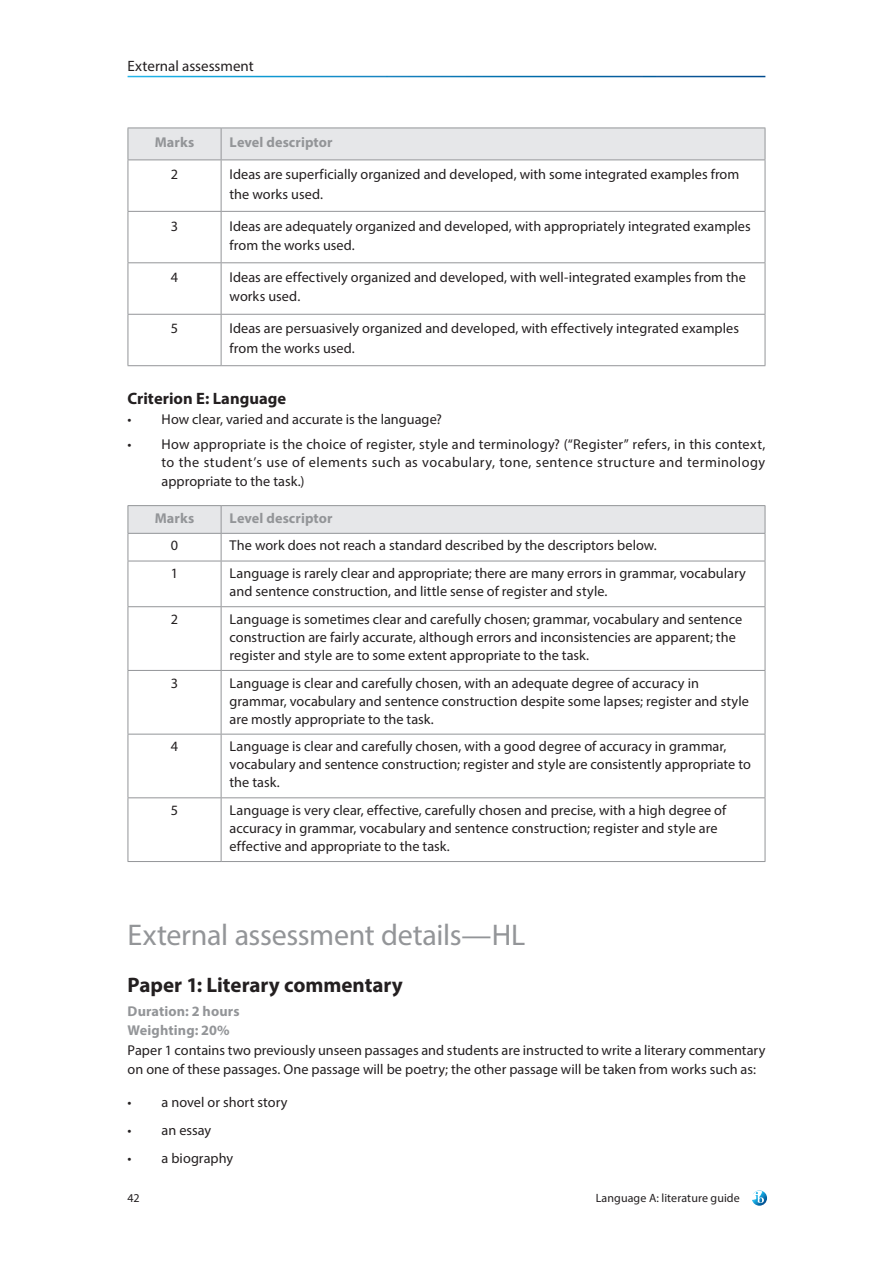
<style>
.page{position:relative;width:893px;height:1263px;background:#fff}
.page>*{position:absolute;margin:0;border:0;box-sizing:border-box;transform-origin:0 0}
.t1{font:30px "Myriad Pro";letter-spacing:-.01em;color:#939598}
.t2{font:700 21px "Myriad Pro";letter-spacing:-.005em;color:#231f20}
.t3{font:700 16.5px "Myriad Pro";color:#231f20}
.t4{font:15px "Myriad Pro";color:#231f20}
.t5{font:14.25px/18px "Myriad Pro";letter-spacing:.005em;color:#231f20}
.t6{font:14.25px/18px "Myriad Pro";letter-spacing:.025em;color:#231f20;text-align:right}
.t7{font:700 14.25px/19.5px "Myriad Pro";letter-spacing:.005em;color:#939598}
.t8{font:12px "Myriad Pro";letter-spacing:.005em;color:#231f20}
</style>
<div class="page">
<svg style="left:752px;top:1190px;width:15px;height:16px"></svg>
<div style="left:129px;top:129px;width:636px;height:31px;background:#e6e7e9"></div>
<hr style="left:128px;top:128px;width:93px;height:1px;background:#939598">
<hr style="left:128px;top:128px;width:1px;height:32px;background:#939598">
<hr style="left:221px;top:128px;width:544px;height:1px;background:#939598">
<hr style="left:221px;top:128px;width:1px;height:32px;background:#939598">
<hr style="left:765px;top:128px;width:1px;height:32px;background:#939598">
<hr style="left:128px;top:160px;width:93px;height:1px;background:#939598">
<hr style="left:128px;top:160px;width:1px;height:51px;background:#939598">
<hr style="left:221px;top:160px;width:544px;height:1px;background:#939598">
<hr style="left:221px;top:160px;width:1px;height:51px;background:#939598">
<hr style="left:765px;top:160px;width:1px;height:51px;background:#939598">
<hr style="left:128px;top:211px;width:93px;height:1px;background:#939598">
<hr style="left:128px;top:212px;width:1px;height:50px;background:#939598">
<hr style="left:221px;top:211px;width:544px;height:1px;background:#939598">
<hr style="left:221px;top:212px;width:1px;height:50px;background:#939598">
<hr style="left:765px;top:212px;width:1px;height:50px;background:#939598">
<hr style="left:128px;top:262px;width:93px;height:1px;background:#939598">
<hr style="left:128px;top:263px;width:1px;height:51px;background:#939598">
<hr style="left:221px;top:262px;width:544px;height:1px;background:#939598">
<hr style="left:221px;top:263px;width:1px;height:51px;background:#939598">
<hr style="left:765px;top:263px;width:1px;height:51px;background:#939598">
<hr style="left:128px;top:314px;width:93px;height:1px;background:#939598">
<hr style="left:128px;top:315px;width:1px;height:50px;background:#939598">
<hr style="left:221px;top:314px;width:544px;height:1px;background:#939598">
<hr style="left:221px;top:315px;width:1px;height:50px;background:#939598">
<hr style="left:765px;top:315px;width:1px;height:50px;background:#939598">
<hr style="left:128px;top:365px;width:93px;height:1px;background:#939598">
<hr style="left:221px;top:365px;width:544px;height:1px;background:#939598">
<hr style="left:128px;top:505px;width:93px;height:1px;background:#939598">
<hr style="left:221px;top:505px;width:544px;height:1px;background:#939598">
<svg style="left:128px;top:506px;width:638px;height:55px"></svg>
<hr style="left:128px;top:561px;width:93px;height:1px;background:#939598">
<hr style="left:128px;top:561px;width:1px;height:45px;background:#939598">
<hr style="left:221px;top:561px;width:544px;height:1px;background:#939598">
<hr style="left:221px;top:561px;width:1px;height:45px;background:#939598">
<hr style="left:765px;top:561px;width:1px;height:45px;background:#939598">
<hr style="left:128px;top:606px;width:93px;height:1px;background:#939598">
<hr style="left:128px;top:607px;width:1px;height:63px;background:#939598">
<hr style="left:221px;top:606px;width:544px;height:1px;background:#939598">
<hr style="left:221px;top:607px;width:1px;height:63px;background:#939598">
<hr style="left:765px;top:607px;width:1px;height:63px;background:#939598">
<hr style="left:128px;top:670px;width:93px;height:1px;background:#939598">
<hr style="left:128px;top:671px;width:1px;height:63px;background:#939598">
<hr style="left:221px;top:670px;width:544px;height:1px;background:#939598">
<hr style="left:221px;top:671px;width:1px;height:63px;background:#939598">
<hr style="left:765px;top:671px;width:1px;height:63px;background:#939598">
<hr style="left:128px;top:734px;width:93px;height:1px;background:#939598">
<hr style="left:128px;top:734px;width:1px;height:63px;background:#939598">
<hr style="left:221px;top:734px;width:544px;height:1px;background:#939598">
<hr style="left:221px;top:734px;width:1px;height:63px;background:#939598">
<hr style="left:765px;top:734px;width:1px;height:63px;background:#939598">
<hr style="left:128px;top:797px;width:93px;height:1px;background:#939598">
<hr style="left:128px;top:798px;width:1px;height:63px;background:#939598">
<hr style="left:221px;top:797px;width:544px;height:1px;background:#939598">
<hr style="left:221px;top:798px;width:1px;height:63px;background:#939598">
<hr style="left:765px;top:798px;width:1px;height:63px;background:#939598">
<hr style="left:128px;top:861px;width:93px;height:1px;background:#939598">
<hr style="left:221px;top:861px;width:544px;height:1px;background:#939598">
<p class="t4" style="left:128px;top:57px;width:128px">External assessment</p>
<p class="t7" style="left:155px;top:132px;width:41px">Marks</p>
<p class="t7" style="left:230px;top:132px;width:105px">Level descriptor</p>
<p class="t5" style="left:171px;top:165px;width:9px">2</p>
<p class="t5" style="left:230px;top:164px;width:511px;line-height:19.5px">Ideas are superficially organized and developed, with some integrated examples from the works used.</p>
<p class="t5" style="left:171px;top:217px;width:9px">3</p>
<p class="t5" style="left:230px;top:216px;width:523px;line-height:19.5px">Ideas are adequately organized and developed, with appropriately integrated examples from the works used.</p>
<p class="t5" style="left:171px;top:268px;width:9px">4</p>
<p class="t5" style="left:230px;top:267px;width:518px;line-height:19.5px">Ideas are effectively organized and developed, with well-integrated examples from the works used.</p>
<p class="t5" style="left:171px;top:319px;width:9px">5</p>
<p class="t5" style="left:230px;top:319px;width:511px;line-height:19.5px">Ideas are persuasively organized and developed, with effectively integrated examples from the works used.</p>
<p class="t3" style="left:128px;top:388px;width:160px">Criterion E: Language</p>
<p class="t5" style="left:128px;top:410px;width:316px">• How clear, varied and accurate is the language?</p>
<p class="t6" style="left:128px;top:435px;width:639px">• How appropriate is the choice of register, style and terminology? (“Register” refers, in this context, to the student’s use of elements such as vocabulary, tone, sentence structure and terminology</p>
<p class="t5" style="left:162px;top:472px;width:144px">appropriate to the task.)</p>
<p class="t7" style="left:155px;top:508px;width:41px">Marks</p>
<p class="t7" style="left:230px;top:508px;width:105px">Level descriptor</p>
<p class="t5" style="left:171px;top:536px;width:9px">0</p>
<p class="t5" style="left:230px;top:536px;width:429px">The work does not reach a standard described by the descriptors below.</p>
<p class="t5" style="left:171px;top:564px;width:9px">1</p>
<p class="t5" style="left:230px;top:564px;width:518px">Language is rarely clear and appropriate; there are many errors in grammar, vocabulary and sentence construction, and little sense of register and style.</p>
<p class="t5" style="left:171px;top:610px;width:9px">2</p>
<p class="t5" style="left:230px;top:610px;width:514px">Language is sometimes clear and carefully chosen; grammar, vocabulary and sentence construction are fairly accurate, although errors and inconsistencies are apparent; the register and style are to some extent appropriate to the task.</p>
<p class="t5" style="left:171px;top:673px;width:9px">3</p>
<p class="t5" style="left:230px;top:673px;width:521px">Language is clear and carefully chosen, with an adequate degree of accuracy in grammar, vocabulary and sentence construction despite some lapses; register and style are mostly appropriate to the task.</p>
<p class="t5" style="left:171px;top:737px;width:9px">4</p>
<p class="t5" style="left:230px;top:737px;width:523px">Language is clear and carefully chosen, with a good degree of accuracy in grammar, vocabulary and sentence construction; register and style are consistently appropriate to the task.</p>
<p class="t5" style="left:171px;top:801px;width:9px">5</p>
<p class="t5" style="left:230px;top:801px;width:498px">Language is very clear, effective, carefully chosen and precise, with a high degree of accuracy in grammar, vocabulary and sentence construction; register and style are effective and appropriate to the task.</p>
<h1 class="t1" style="left:128px;top:916px;width:399px">External assessment details—HL</h1>
<h2 class="t2" style="left:128px;top:971px;width:277px">Paper 1: Literary commentary</h2>
<p class="t7" style="left:128px;top:1001px;width:113px">Duration: 2 hours<br>Weighting: 20%</p>
<p class="t5" style="left:128px;top:1040px;width:639px;line-height:19.5px">Paper 1 contains two previously unseen passages and students are instructed to write a literary commentary on one of these passages. One passage will be poetry; the other passage will be taken from works such as:</p>
<p class="t5" style="left:128px;top:1092px;width:161px">• a novel or short story</p>
<p class="t5" style="left:128px;top:1120px;width:85px">• an essay</p>
<p class="t5" style="left:128px;top:1148px;width:107px">• a biography</p>
<p class="t8" style="left:128px;top:1190px;width:14px">42</p>
<p class="t8" style="left:596px;top:1190px;width:146px">Language A: literature guide</p>
</div>
